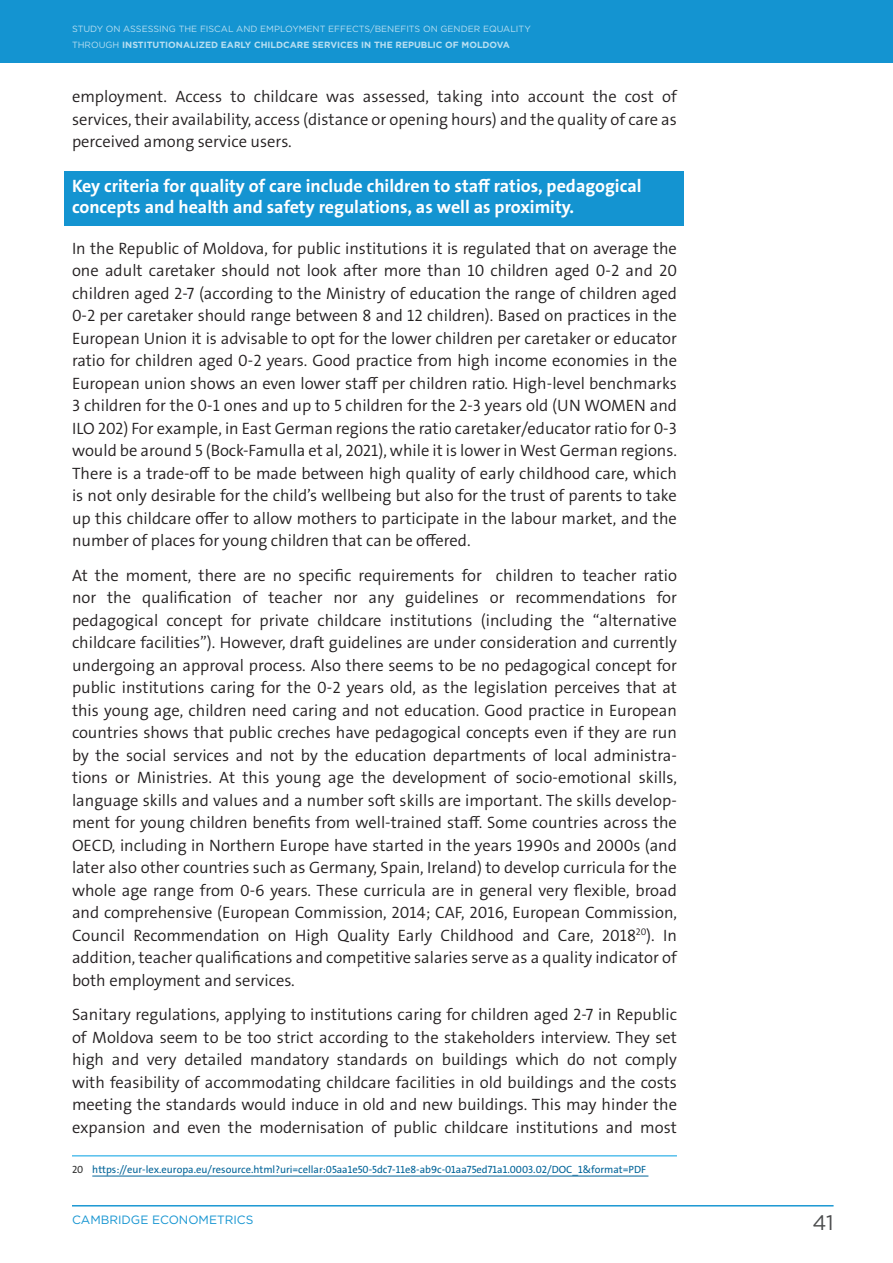
<style>
.page{position:relative;width:893px;height:1263px;background:#fff}
.page>*{position:absolute;margin:0;border:0;box-sizing:border-box;transform-origin:0 0}
.t1{font:21px "Gotham";color:#4b4c4d}
.SELECTED{font:700 18px/21px "The Sans";color:#fff}
.t2{font:300 16.5px/22.5px "The Sans";color:#231f20;text-align:justify}
.t3{font:12px "Gotham";color:#1494d1}
.Footnote_text{font:10.5px "The Sans";color:#006398}
.t4{font:9px/16.5px "Gotham";color:#fff}
.s1{font-weight:700}
.s2{color:#333}
</style>
<div class="page">
<div style="left:0;top:0;width:892px;height:63px;background:#1494d1"></div>
<hr style="left:892px;top:0;width:1px;height:63px;background:#1494d1">
<hr style="left:72px;top:1205px;width:762px;height:1px;background:#1494d1">
<div style="left:64px;top:171px;width:620px;height:54px;background:#1494d1"></div>
<hr style="left:72px;top:1155px;width:605px;height:1px;background:#009fe3">
<hr style="left:92px;top:1176px;width:556px;height:1px;background:#006398">
<p class="t4" style="left:72px;top:20px;width:460px">STUDY ON ASSESSING THE FISCAL AND EMPLOYMENT EFFECTS/BENEFITS ON GENDER EQUALITY<br>THROUGH <span class="s1">INSTITUTIONALIZED EARLY CHILDCARE SERVICES IN THE REPUBLIC OF MOLDOVA</span></p>
<p class="t2" style="left:72px;top:86px;width:606px">employment. Access to childcare was assessed, taking into account the cost of services, their availability, access (distance or opening hours) and the quality of care as perceived among service users.</p>
<p class="SELECTED" style="left:72px;top:176px;width:571px">Key criteria for quality of care include children to staff ratios, pedagogical concepts and health and safety regulations, as well as proximity.</p>
<p class="t2" style="left:72px;top:237px;width:606px">In the Republic of Moldova, for public institutions it is regulated that on average the one adult caretaker should not look after more than 10 children aged 0-2 and 20 children aged 2-7 (according to the Ministry of education the range of children aged 0-2 per caretaker should range between 8 and 12 children). Based on practices in the European Union it is advisable to opt for the lower children per caretaker or educator ratio for children aged 0-2 years. Good practice from high income economies in the European union shows an even lower staff per children ratio. High-level benchmarks 3 children for the 0-1 ones and up to 5 children for the 2-3 years old (UN WOMEN and ILO 202) For example, in East German regions the ratio caretaker/educator ratio for 0-3 would be around 5 (Bock-Famulla et al, 2021), while it is lower in West German regions.<br>There is a trade-off to be made between high quality of early childhood care, which is not only desirable for the child’s wellbeing but also for the trust of parents to take up this childcare offer to allow mothers to participate in the labour market, and the number of places for young children that can be offered.</p>
<p class="t2" style="left:72px;top:564px;width:606px">At the moment, there are no specific requirements for children to teacher ratio nor the qualification of teacher nor any guidelines or recommendations for pedagogical concept for private childcare institutions (including the “alternative childcare facilities”). However, draft guidelines are under consideration and currently undergoing an approval process. Also there seems to be no pedagogical concept for public institutions caring for the 0-2 years old, as the legislation perceives that at this young age, children need caring and not education. Good practice in European countries shows that public creches have pedagogical concepts even if they are run by the social services and not by the education departments of local administra&shy;tions or Ministries. At this young age the development of socio-emotional skills, language skills and values and a number soft skills are important. The skills develop&shy;ment for young children benefits from well-trained staff. Some countries across the OECD, including in Northern Europe have started in the years 1990s and 2000s (and later also other countries such as Germany, Spain, Ireland) to develop curricula for the whole age range from 0-6 years. These curricula are in general very flexible, broad and comprehensive (European Commission, 2014; CAF, 2016, European Commission, Council Recommendation on High Quality Early Childhood and Care, 2018<sup>20</sup>). In addition, teacher qualifications and competitive salaries serve as a quality indicator of both employment and services.</p>
<p class="t2" style="left:72px;top:1004px;width:606px">Sanitary regulations, applying to institutions caring for children aged 2-7 in Republic of Moldova seem to be too strict according to the stakeholders interview. They set high and very detailed mandatory standards on buildings which do not comply with feasibility of accommodating childcare facilities in old buildings and the costs meeting the standards would induce in old and new buildings. This may hinder the expansion and even the modernisation of public childcare institutions and most</p>
<p class="Footnote_text" style="left:72px;top:1163px;width:576px"><span class="s2">20</span> https://eur-lex.europa.eu/resource.html?uri=cellar:05aa1e50-5dc7-11e8-ab9c-01aa75ed71a1.0003.02/DOC_1&amp;format=PDF</p>
<p class="t3" style="left:72px;top:1212px;width:183px">CAMBRIDGE ECONOMETRICS</p>
<p class="t1" style="left:812px;top:1209px;width:23px">41</p>
</div>
